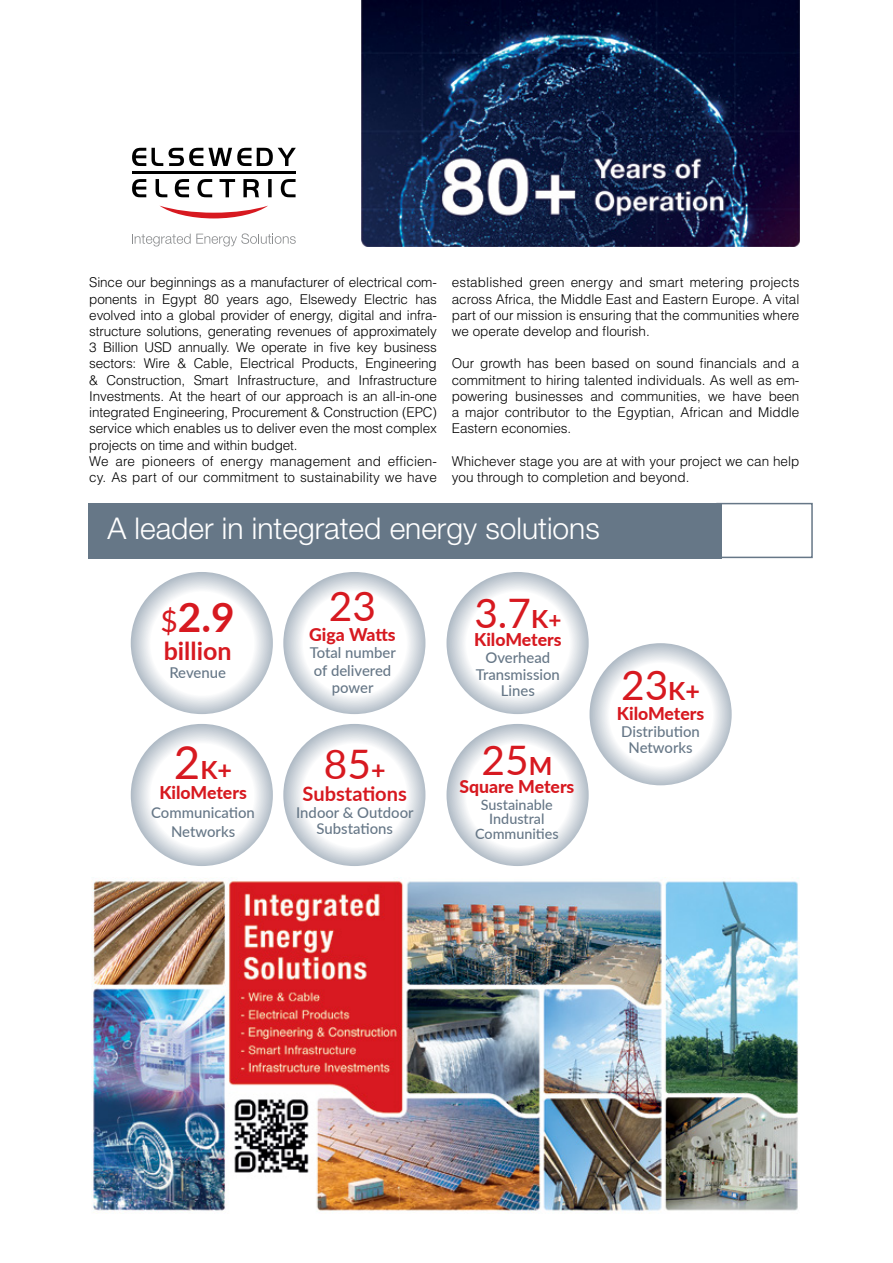
<style>
.page{position:relative;width:893px;height:1263px;background:#fff}
.page>*{position:absolute;margin:0;border:0;box-sizing:border-box;transform-origin:0 0}
.t1{font:40.65px "Lato";color:#d71920}
.t2{font:700 40.65px "Lato";color:#d71920}
.t3{font:300 30px "Helvetica Neue";color:#fff}
.t4{font:700 25.05px "Lato";color:#d71920}
.t5{font:700 20.1px "Lato";color:#d71920}
.t6{font:800 17.55px "Lato";color:#d71920}
.t7{font:500 14.85px/16.2px "Lato";color:#667787;text-align:center}
.t8{font:500 14.4px/14.2px "Lato";color:#667787;text-align:center}
.t9{font:300 13.5px/16.2px "Helvetica";letter-spacing:-.01em;color:#000}
.s1{font-weight:400;font-size:30px}
.s2{font-weight:400;font-size:45.6px}
.s3{font-weight:700;font-size:25.05px}
.s4{font-weight:700;font-size:22.5px}
</style>
<div class="page">
<svg style="left:589px;top:643px;width:143px;height:142px"></svg>
<svg style="left:446px;top:572px;width:143px;height:142px"></svg>
<svg style="left:131px;top:724px;width:142px;height:142px"></svg>
<svg style="left:446px;top:724px;width:143px;height:142px"></svg>
<svg style="left:283px;top:724px;width:142px;height:142px"></svg>
<div style="left:88px;top:503px;width:634px;height:55px;background:#667787"></div>
<div style="left:716px;top:503px;width:97px;height:55px;border:2px solid #667787"></div>
<svg style="left:160px;top:206px;width:108px;height:12px"></svg>
<svg style="left:132px;top:179px;width:164px;height:18px"></svg>
<svg style="left:132px;top:148px;width:14px;height:18px"></svg>
<svg style="left:152px;top:148px;width:11px;height:18px"></svg>
<svg style="left:169px;top:148px;width:82px;height:18px"></svg>
<svg style="left:257px;top:148px;width:39px;height:18px"></svg>
<hr style="left:132px;top:171px;width:164px;height:3px;background:#000">
<svg style="left:132px;top:233px;width:164px;height:13px"></svg>
<img style="left:361px;top:0;width:438px;height:247px">
<img style="left:91px;top:877px;width:709px;height:335px">
<svg style="left:283px;top:572px;width:142px;height:142px"></svg>
<svg style="left:131px;top:572px;width:142px;height:142px"></svg>
<p class="t9" style="left:89px;top:274px;width:349px">Since our beginnings as a manufacturer of electrical com&shy;ponents in Egypt 80 years ago, Elsewedy Electric has evolved into a global provider of energy, digital and infra&shy;structure solutions, generating revenues of approximately 3 Billion USD annually. We operate in five key business sectors: Wire &amp; Cable, Electrical Products, Engineering &amp; Construction, Smart Infrastructure, and Infrastructure Investments. At the heart of our approach is an all-in-one integrated Engineering, Procurement &amp; Construction (EPC) service which enables us to deliver even the most complex projects on time and within budget.<br>We are pioneers of energy management and efficien&shy;cy. As part of our commitment to sustainability we have</p>
<p class="t9" style="left:452px;top:274px;width:349px;text-align:justify">established green energy and smart metering projects across Africa, the Middle East and Eastern Europe. A vital part of our mission is ensuring that the communities where we operate develop and flourish.</p>
<p class="t9" style="left:452px;top:355px;width:349px;text-align:justify">Our growth has been based on sound financials and a commitment to hiring talented individuals. As well as em&shy;powering businesses and communities, we have been a major contributor to the Egyptian, African and Middle Eastern economies.</p>
<p class="t9" style="left:452px;top:452px;width:349px">Whichever stage you are at with your project we can help you through to completion and beyond.</p>
<h2 class="t3" style="left:107px;top:504px;width:494px">A leader in integrated energy solutions</h2>
<h1 class="t2" style="left:161px;top:587px;width:76px"><span class="s1">$</span>2.9</h1>
<h3 class="t4" style="left:164px;top:632px;width:69px">billion</h3>
<p class="t7" style="left:169px;top:663px;width:58px">Revenue</p>
<h3 class="t4" style="left:174px;top:751px;width:60px"><span class="s2">2</span>K+</h3>
<p class="t6" style="left:159px;top:780px;width:89px">KiloMeters</p>
<p class="t7" style="left:151px;top:803px;width:105px;line-height:19px">Communication<br>Networks</p>
<h1 class="t1" style="left:329px;top:577px;width:49px">23</h1>
<p class="t6" style="left:309px;top:621px;width:88px">Giga Watts</p>
<p class="t7" style="left:310px;top:643px;width:88px;line-height:17.9px;text-align:left">Total number of delivered</p>
<p class="t7" style="left:332px;top:678px;width:43px">power</p>
<h1 class="t1" style="left:324px;top:735px;width:63px">85<span class="s3">+</span></h1>
<h3 class="t5" style="left:303px;top:779px;width:106px">Substations</h3>
<p class="t7" style="left:296px;top:804px;width:119px">Indoor &amp; Outdoor<br>Substations</p>
<h1 class="t1" style="left:474px;top:584px;width:88px">3.7<span class="s3">K</span><span class="s4">+</span></h1>
<p class="t6" style="left:474px;top:627px;width:89px">KiloMeters</p>
<p class="t7" style="left:476px;top:649px;width:86px">Overhead<br>Transmission<br>Lines</p>
<h1 class="t1" style="left:481px;top:731px;width:72px">25<span class="s3">M</span></h1>
<p class="t6" style="left:459px;top:774px;width:117px">Square Meters</p>
<p class="t8" style="left:475px;top:797px;width:85px">Sustainable<br>Industral<br>Communities</p>
<h1 class="t1" style="left:621px;top:656px;width:80px">23<span class="s3">K+</span></h1>
<p class="t6" style="left:617px;top:701px;width:89px">KiloMeters</p>
<p class="t7" style="left:621px;top:723px;width:80px">Distribution<br>Networks</p>
</div>
